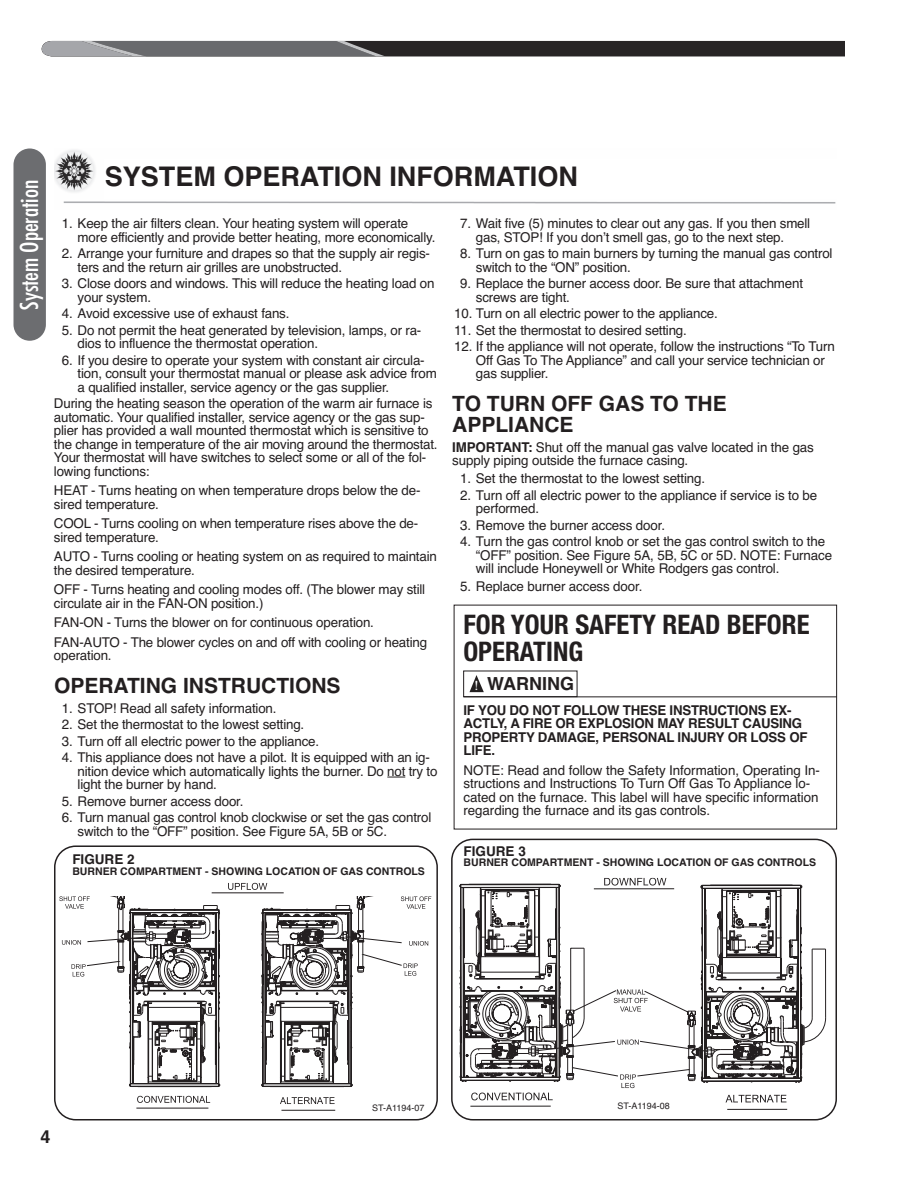
<style>
.page{position:relative;width:918px;height:1188px;background:#fff}
.page>*{position:absolute;margin:0;border:0;box-sizing:border-box;transform-origin:0 0}
.t1{font:700 condensed 27px/27px "Helvetica Neue";color:#231f20}
.t2{font:700 27px "Helvetica";color:#231f20}
.t3{font:condensed 24px "Futura";color:#fff}
.t4{font:700 21px/21px "Helvetica";color:#231f20}
.t5{font:700 18px "Helvetica";color:#231f20}
.t6{font:13.5px/13.5px "Helvetica";letter-spacing:-.015em;color:#231f20}
.t7{font:700 13.5px/13.5px "Helvetica";letter-spacing:-.015em;color:#231f20}
.t8{font:700 10.5px "Helvetica";color:#231f20}
.t9{font:9px "Helvetica";color:#231f20}
.s1{font-weight:700}
.s2{font-family:"Bookman";font-weight:300;font-size:13.5px;color:#fff}
</style>
<div class="page">
<svg style="left:41px;top:40px;width:803px;height:17px;fill:#f1f1f1"></svg>
<svg style="left:42px;top:41px;width:802px;height:15px;background:#484648"></svg>
<svg style="left:387px;top:777px;width:18px;height:1px"></svg>
<div style="left:14px;top:148px;width:32px;height:193px;background:#6c6d70;border-radius:16px"></div>
<img style="left:54px;top:150px;width:782px;height:54px">
<div style="left:105px;top:159px;width:732px;height:39px;background:#fff"></div>
<svg style="left:470px;top:675px;width:14px;height:17px"></svg>
<hr style="left:463px;top:696px;width:374px;height:1px;background:#231f20">
<svg style="left:54px;top:845px;width:384px;height:275px"></svg>
<hr style="left:136px;top:1108px;width:72px;height:1px;background:#231f20">
<svg style="left:137px;top:1096px;width:73px;height:7px"></svg>
<hr style="left:281px;top:1110px;width:54px;height:1px;background:#231f20">
<svg style="left:280px;top:1097px;width:55px;height:7px"></svg>
<svg style="left:59px;top:896px;width:161px;height:191px"></svg>
<svg style="left:261px;top:896px;width:170px;height:191px"></svg>
<hr style="left:212px;top:892px;width:72px;height:1px;background:#231f20">
<svg style="left:228px;top:883px;width:39px;height:7px"></svg>
<div style="left:358px;top:1104px;width:66px;height:11px;background:#fff"></div>
<svg style="left:451px;top:839px;width:386px;height:281px"></svg>
<hr style="left:470px;top:1106px;width:81px;height:1px;background:#231f20">
<hr style="left:727px;top:1109px;width:60px;height:1px;background:#231f20">
<svg style="left:459px;top:878px;width:367px;height:224px"></svg>
<div style="left:598px;top:1102px;width:72px;height:11px;background:#fff"></div>
<h2 class="t3" style="left:18px;top:310px;width:131px;rotate:-90deg">System Operation</h2>
<h1 class="t2" style="left:105px;top:161px;width:475px">SYSTEM OPERATION INFORMATION</h1>
<p class="t6" style="left:78px;top:217px;width:359px;text-indent:-16px">1. Keep the air filters clean. Your heating system will operate more efficiently and provide better heating, more economically.</p>
<p class="t6" style="left:78px;top:247px;width:354px;text-indent:-16px">2. Arrange your furniture and drapes so that the supply air regis&shy;ters and the return air grilles are unobstructed.</p>
<p class="t6" style="left:78px;top:277px;width:358px;text-indent:-16px">3. Close doors and windows. This will reduce the heating load on your system.</p>
<p class="t6" style="left:62px;top:307px;width:229px">4. Avoid excessive use of exhaust fans.</p>
<p class="t6" style="left:78px;top:323px;width:345px;text-indent:-16px">5. Do not permit the heat generated by television, lamps, or ra&shy;dios to influence the thermostat operation.</p>
<p class="t6" style="left:78px;top:353px;width:361px;text-indent:-16px">6. If you desire to operate your system with constant air circula&shy;tion, consult your thermostat manual or please ask advice from a qualified installer, service agency or the gas supplier.</p>
<p class="t6" style="left:54px;top:397px;width:385px">During the heating season the operation of the warm air furnace is automatic. Your qualified installer, service agency or the gas sup&shy;plier has provided a wall mounted thermostat which is sensitive to the change in temperature of the air moving around the thermostat.<br>Your thermostat will have switches to select some or all of the fol&shy;lowing functions:</p>
<p class="t6" style="left:54px;top:484px;width:368px">HEAT - Turns heating on when temperature drops below the de&shy;sired temperature.</p>
<p class="t6" style="left:54px;top:517px;width:366px">COOL - Turns cooling on when temperature rises above the de&shy;sired temperature.</p>
<p class="t6" style="left:54px;top:550px;width:384px">AUTO - Turns cooling or heating system on as required to maintain the desired temperature.</p>
<p class="t6" style="left:54px;top:583px;width:373px">OFF - Turns heating and cooling modes off. (The blower may still circulate air in the FAN-ON position.)</p>
<p class="t6" style="left:54px;top:613px;width:375px;line-height:19.5px">FAN-ON - Turns the blower on for continuous operation.<br>FAN-AUTO - The blower cycles on and off with cooling or heating</p>
<p class="t6" style="left:54px;top:649px;width:59px">operation.</p>
<h3 class="t4" style="left:54px;top:676px;width:288px">OPERATING INSTRUCTIONS</h3>
<p class="t6" style="left:62px;top:701px;width:216px">1. STOP! Read all safety information.</p>
<p class="t6" style="left:62px;top:718px;width:244px">2. Set the thermostat to the lowest setting.</p>
<p class="t6" style="left:62px;top:734px;width:259px">3. Turn off all electric power to the appliance.</p>
<p class="t6" style="left:78px;top:751px;width:361px;text-indent:-16px">4. This appliance does not have a pilot. It is equipped with an ig&shy;nition device which automatically lights the burner. Do not try to light the burner by hand.</p>
<p class="t6" style="left:62px;top:794px;width:183px">5. Remove burner access door.</p>
<p class="t6" style="left:78px;top:811px;width:355px;text-indent:-16px">6. Turn manual gas control knob clockwise or set the gas control switch to the “OFF” position. See Figure 5A, 5B or 5C.</p>
<p class="t7" style="left:72px;top:853px;width:64px">FIGURE 2</p>
<p class="t8" style="left:72px;top:865px;width:354px">BURNER COMPARTMENT - SHOWING LOCATION OF GAS CONTROLS</p>
<p class="t6" style="left:476px;top:217px;width:336px;text-indent:-16px">7. Wait five (5) minutes to clear out any gas. If you then smell gas, STOP! If you don’t smell gas, go to the next step.</p>
<p class="t6" style="left:476px;top:247px;width:358px;text-indent:-16px">8. Turn on gas to main burners by turning the manual gas control switch to the “ON” position.</p>
<p class="t6" style="left:476px;top:277px;width:329px;text-indent:-16px">9. Replace the burner access door. Be sure that attachment screws are tight.</p>
<p class="t6" style="left:454px;top:307px;width:265px">10. Turn on all electric power to the appliance.</p>
<p class="t6" style="left:454px;top:323px;width:234px">11. Set the thermostat to desired setting.</p>
<p class="t6" style="left:476px;top:340px;width:360px;text-indent:-22px">12. If the appliance will not operate, follow the instructions “To Turn<br>Off Gas To The Appliance” and call your service technician or gas supplier.</p>
<h3 class="t4" style="left:452px;top:394px;width:276px">TO TURN OFF GAS TO THE<br>APPLIANCE</h3>
<p class="t6" style="left:452px;top:440px;width:363px"><span class="s1">IMPORTANT:</span> Shut off the manual gas valve located in the gas supply piping outside the furnace casing.</p>
<p class="t6" style="left:460px;top:472px;width:247px">1. Set the thermostat to the lowest setting.</p>
<p class="t6" style="left:476px;top:488px;width:343px;text-indent:-16px">2. Turn off all electric power to the appliance if service is to be performed.</p>
<p class="t6" style="left:460px;top:518px;width:207px">3. Remove the burner access door.</p>
<p class="t6" style="left:476px;top:535px;width:358px;text-indent:-16px">4. Turn the gas control knob or set the gas control switch to the “OFF” position. See Figure 5A, 5B, 5C or 5D. NOTE: Furnace will include Honeywell or White Rodgers gas control.</p>
<p class="t6" style="left:460px;top:580px;width:184px">5. Replace burner access door.</p>
<h1 class="t1" style="left:463px;top:613px;width:348px">FOR YOUR SAFETY READ BEFORE<br>OPERATING</h1>
<h3 class="t5" style="left:475px;top:673px;width:101px"><span class="s2">!</span> WARNING</h3>
<p class="t7" style="left:463px;top:703px;width:346px">IF YOU DO NOT FOLLOW THESE INSTRUCTIONS EX-ACTLY, A FIRE OR EXPLOSION MAY RESULT CAUSING PROPERTY DAMAGE, PERSONAL INJURY OR LOSS OF LIFE.</p>
<p class="t6" style="left:463px;top:763px;width:358px">NOTE: Read and follow the Safety Information, Operating In&shy;structions and Instructions To Turn Off Gas To Appliance lo&shy;cated on the furnace. This label will have specific information regarding the furnace and its gas controls.</p>
<p class="t7" style="left:464px;top:845px;width:64px">FIGURE 3</p>
<p class="t8" style="left:464px;top:857px;width:354px">BURNER COMPARTMENT - SHOWING LOCATION OF GAS CONTROLS</p>
<p class="t9" style="left:372px;top:1103px;width:54px">ST-A1194-07</p>
<p class="t9" style="left:618px;top:1101px;width:54px">ST-A1194-08</p>
<h3 class="t5" style="left:40px;top:1127px;width:12px">4</h3>
</div>
